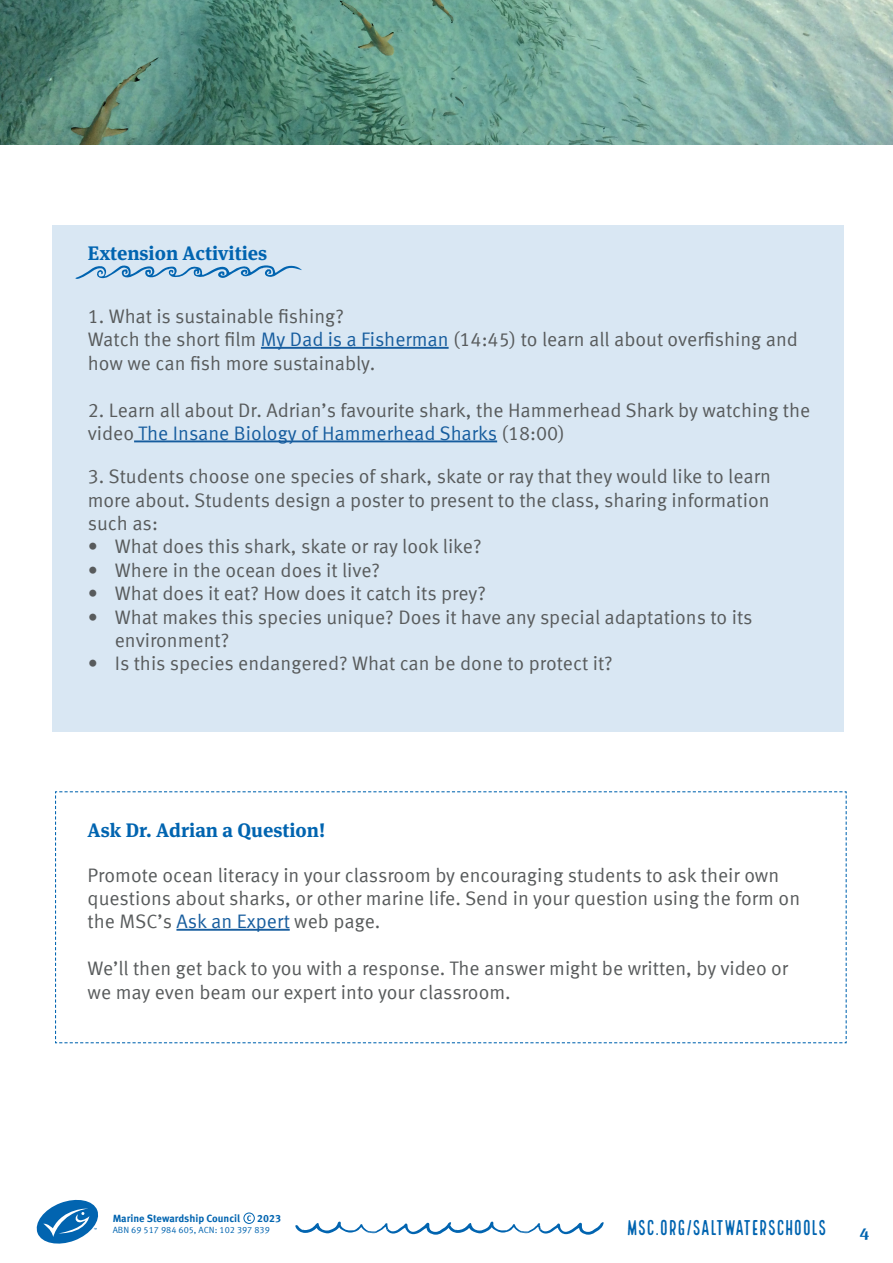
<style>
.page{position:relative;width:893px;height:1263px;background:#fff}
.page>*{position:absolute;margin:0;border:0;box-sizing:border-box;transform-origin:0 0}
.t1{font:21px "Local Brewery Four";letter-spacing:-.01em;color:#0164b0}
.t2{font:19.5px/23.4px "Meta Offc Pro Norm";color:#585b5c}
.t3{font:700 19.5px "Meta Serif Pro";color:#0164b0}
.t4{font:700 16.5px "Meta Serif Pro";color:#0164b0}
.t5{font:700 10.5px "Meta Offc Pro";color:#0164b0}
.t6{font:9px "Meta Offc Pro Norm";color:#0164b0}
.s1{color:#175d9e}
</style>
<div class="page">
<img style="left:0;top:0;width:893px;height:145px">
<svg style="left:295px;top:1221px;width:309px;height:14px"></svg>
<svg style="left:36px;top:1199px;width:62px;height:45px"></svg>
<svg style="left:247px;top:1215px;width:4px;height:6px"></svg>
<div style="left:244px;top:1212px;width:11px;height:12px;border:1px solid #0164b0;border-radius:50%"></div>
<svg style="left:55px;top:791px;width:792px;height:253px"></svg>
<div style="left:53px;top:225px;width:791px;height:506px;background:#d9e7f3"></div>
<hr style="left:261px;top:347px;width:188px;height:2px;background:#175d9e">
<hr style="left:134px;top:440px;width:363px;height:2px;background:#175d9e">
<svg style="left:75px;top:265px;width:227px;height:14px"></svg>
<hr style="left:176px;top:929px;width:114px;height:2px;background:#175d9e">
<p class="t3" style="left:88px;top:238px;width:181px">Extension Activities</p>
<p class="t2" style="left:88px;top:303px;width:712px">1. What is sustainable fishing?<br>Watch the short film <span class="s1">My Dad is a Fisherman</span> (14:45) to learn all about overfishing and how we can fish more sustainably.</p>
<p class="t2" style="left:88px;top:397px;width:724px">2. Learn all about Dr. Adrian’s favourite shark, the Hammerhead Shark by watching the video <span class="s1">The Insane Biology of Hammerhead Sharks</span> (18:00)</p>
<p class="t2" style="left:88px;top:464px;width:685px;text-align:justify">3. Students choose one species of shark, skate or ray that they would like to learn more about. Students design a poster to present to the class, sharing information such as:</p>
<p class="t2" style="left:88px;top:534px;width:395px">• What does this shark, skate or ray look like?</p>
<p class="t2" style="left:88px;top:557px;width:294px">• Where in the ocean does it live?</p>
<p class="t2" style="left:88px;top:581px;width:400px">• What does it eat? How does it catch its prey?</p>
<p class="t2" style="left:115px;top:604px;width:639px;text-indent:-27px">• What makes this species unique? Does it have any special adaptations to its environment?</p>
<p class="t2" style="left:88px;top:651px;width:526px">• Is this species endangered? What can be done to protect it?</p>
<p class="t3" style="left:88px;top:815px;width:239px">Ask Dr. Adrian a Question!</p>
<p class="t2" style="left:88px;top:862px;width:714px">Promote ocean literacy in your classroom by encouraging students to ask their own questions about sharks, or other marine life. Send in your question using the form on the MSC’s <span class="s1">Ask an Expert</span> web page.</p>
<p class="t2" style="left:88px;top:955px;width:702px">We’ll then get back to you with a response. The answer might be written, by video or we may even beam our expert into your classroom.</p>
<p class="t5" style="left:113px;top:1210px;width:129px">Marine Stewardship Council</p>
<p class="t5" style="left:257px;top:1210px;width:25px">2023</p>
<p class="t6" style="left:113px;top:1223px;width:159px">ABN 69 517 984 605, ACN: 102 397 839</p>
<p class="t1" style="left:626px;top:1216px;width:202px">MSC.ORG/SALTWATERSCHOOLS</p>
<p class="t4" style="left:860px;top:1218px;width:11px">4</p>
</div>
